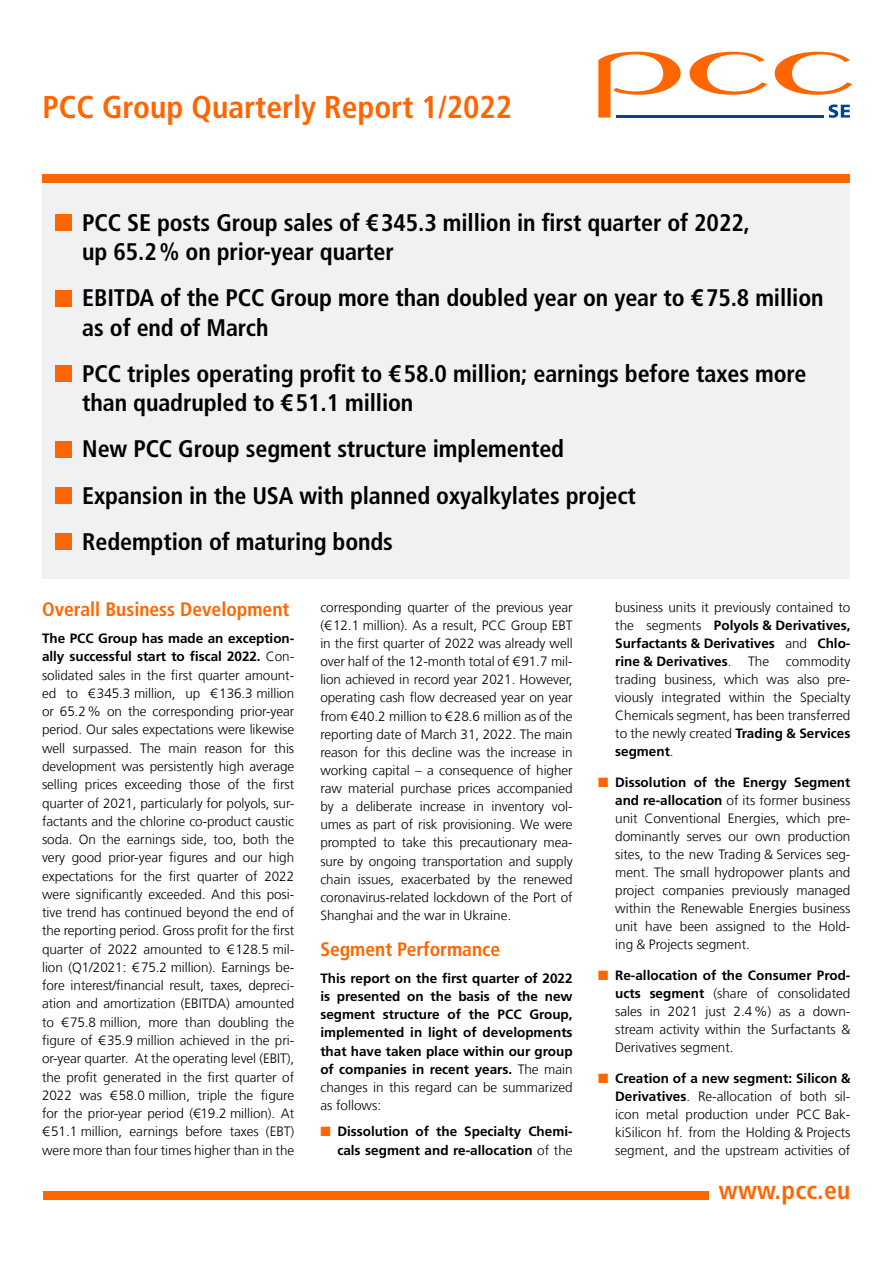
<style>
.page{position:relative;width:893px;height:1263px;background:#fff}
.page>*{position:absolute;margin:0;border:0;box-sizing:border-box;transform-origin:0 0}
.t1{font:700 condensed 31.5px "Frutiger LT Com";color:#f60}
.t2{font:700 condensed 25.5px "Frutiger LT Com";letter-spacing:.01em;color:#f60}
.t3{font:700 condensed 24px/29.2px "Frutiger LT Com";letter-spacing:-.005em;color:#000}
.t4{font:700 condensed 19.5px "Frutiger LT Com";color:#f60}
.t5{font:300 13.5px/18.3px "Frutiger LT Com";color:#000;text-align:justify}
.t6{font:700 13.5px/18.1px "Frutiger LT Com";color:#000;text-align:justify}
.s1{font-weight:700}
.s2{font-weight:300}
.s3{color:#f60}
</style>
<div class="page">
<div style="left:43px;top:174px;width:807px;height:8px;background:#f60"></div>
<div style="left:43px;top:1191px;width:665px;height:8px;background:#f60"></div>
<svg style="left:775px;top:52px;width:77px;height:43px"></svg>
<svg style="left:689px;top:52px;width:78px;height:43px"></svg>
<svg style="left:598px;top:52px;width:83px;height:66px"></svg>
<svg style="left:829px;top:104px;width:21px;height:14px"></svg>
<hr style="left:616px;top:115px;width:207px;height:3px;background:#004494">
<div style="left:43px;top:182px;width:807px;height:397px;background:#eff1f2"></div>
<div style="left:55px;top:215px;width:16px;height:16px;background:#f60"></div>
<div style="left:55px;top:290px;width:16px;height:16px;background:#f60"></div>
<div style="left:55px;top:366px;width:16px;height:16px;background:#f60"></div>
<div style="left:55px;top:441px;width:16px;height:16px;background:#f60"></div>
<div style="left:55px;top:488px;width:16px;height:16px;background:#f60"></div>
<div style="left:55px;top:534px;width:16px;height:16px;background:#f60"></div>
<h1 class="t1" style="left:43px;top:88px;width:471px">PCC Group Quarterly Report 1/2022</h1>
<h3 class="t3" style="left:82px;top:208px;width:669px">PCC SE posts Group sales of €345.3 million in first quarter of 2022, up 65.2% on prior-year quarter</h3>
<h3 class="t3" style="left:82px;top:283px;width:743px">EBITDA of the PCC Group more than doubled year on year to €75.8 million as of end of March</h3>
<h3 class="t3" style="left:82px;top:359px;width:726px">PCC triples operating profit to €58.0 million; earnings before taxes more than quadrupled to €51.1 million</h3>
<h3 class="t3" style="left:82px;top:426px;width:555px;line-height:46.2px">New PCC Group segment structure implemented<br>Expansion in the USA with planned oxyalkylates project<br>Redemption of maturing bonds</h3>
<h3 class="t4" style="left:42px;top:598px;width:249px">Overall Business Development</h3>
<p class="t5" style="left:42px;top:629px;width:254px"><span class="s1">The PCC Group has made an exception&shy;ally successful start to fiscal 2022.</span> Con&shy;solidated sales in the first quarter amount&shy;ed to €345.3 million, up €136.3 million or 65.2% on the corresponding prior-year period. Our sales expectations were likewise well surpassed. The main reason for this development was persistently high average selling prices exceeding those of the first quarter of 2021, particularly for polyols, sur&shy;factants and the chlorine co-product caustic soda. On the earnings side, too, both the very good prior-year figures and our high expectations for the first quarter of 2022 were significantly exceeded. And this posi&shy;tive trend has continued beyond the end of the reporting period. Gross profit for the first quarter of 2022 amounted to €128.5 mil&shy;lion (Q1/2021: €75.2 million). Earnings be&shy;fore interest/financial result, taxes, depreci&shy;ation and amortization (EBITDA) amounted to €75.8 million, more than doubling the figure of €35.9 million achieved in the pri&shy;or-year quarter. At the operating level (EBIT), the profit generated in the first quarter of 2022 was €58.0 million, triple the figure for the prior-year period (€19.2 million). At €51.1 million, earnings before taxes (EBT) were more than four times higher than in the</p>
<p class="t5" style="left:320px;top:598px;width:254px">corresponding quarter of the previous year (€12.1 million). As a result, PCC Group EBT in the first quarter of 2022 was already well over half of the 12-month total of €91.7 mil&shy;lion achieved in record year 2021. However, operating cash flow decreased year on year from €40.2 million to €28.6 million as of the reporting date of March 31, 2022. The main reason for this decline was the increase in working capital – a consequence of higher raw material purchase prices accompanied by a deliberate increase in inventory vol&shy;umes as part of risk provisioning. We were prompted to take this precautionary mea&shy;sure by ongoing transportation and supply chain issues, exacerbated by the renewed coronavirus-related lockdown of the Port of Shanghai and the war in Ukraine.</p>
<h3 class="t4" style="left:320px;top:938px;width:181px">Segment Performance</h3>
<p class="t6" style="left:320px;top:969px;width:254px">This report on the first quarter of 2022 is presented on the basis of the new segment structure of the PCC Group, implemented in light of developments that have taken place within our group of companies in recent years. <span class="s2">The main changes in this regard can be summarized as follows:</span></p>
<p class="t6" style="left:320px;top:1123px;width:254px;text-align:right"><span class="s3">■</span> Dissolution of the Specialty Chemi&shy;cals segment and re-allocation <span class="s2">of the</span></p>
<p class="t5" style="left:615px;top:598px;width:237px">business units it previously contained to the segments <span class="s1">Polyols &amp; Derivatives, Surfactants &amp; Derivatives</span> and <span class="s1">Chlo&shy;rine &amp; Derivatives</span>. The commodity trading business, which was also pre&shy;viously integrated within the Specialty Chemicals segment, has been transferred to the newly created <span class="s1">Trading &amp; Services segment</span>.</p>
<p class="t5" style="left:615px;top:773px;width:237px;text-indent:-17px"><span class="s3">■</span> <span class="s1">Dissolution of the Energy Segment and re-allocation</span> of its former business unit Conventional Energies, which pre&shy;dominantly serves our own production sites, to the new Trading &amp; Services seg&shy;ment. The small hydropower plants and project companies previously managed within the Renewable Energies business unit have been assigned to the Hold&shy;ing &amp; Projects segment.</p>
<p class="t5" style="left:615px;top:966px;width:237px;text-indent:-17px"><span class="s3">■</span> <span class="s1">Re-allocation of the Consumer Prod&shy;ucts segment</span> (share of consolidated sales in 2021 just 2.4%) as a down&shy;stream activity within the Surfactants &amp; Derivatives segment.</p>
<p class="t5" style="left:615px;top:1069px;width:237px;text-indent:-17px"><span class="s3">■</span> <span class="s1">Creation of a new segment: Silicon &amp; Derivatives</span>. Re-allocation of both sil&shy;icon metal production under PCC Bak&shy;kiSilicon hf. from the Holding &amp; Projects segment, and the upstream activities of</p>
<h2 class="t2" style="left:719px;top:1175px;width:133px">www.pcc.eu</h2>
</div>
